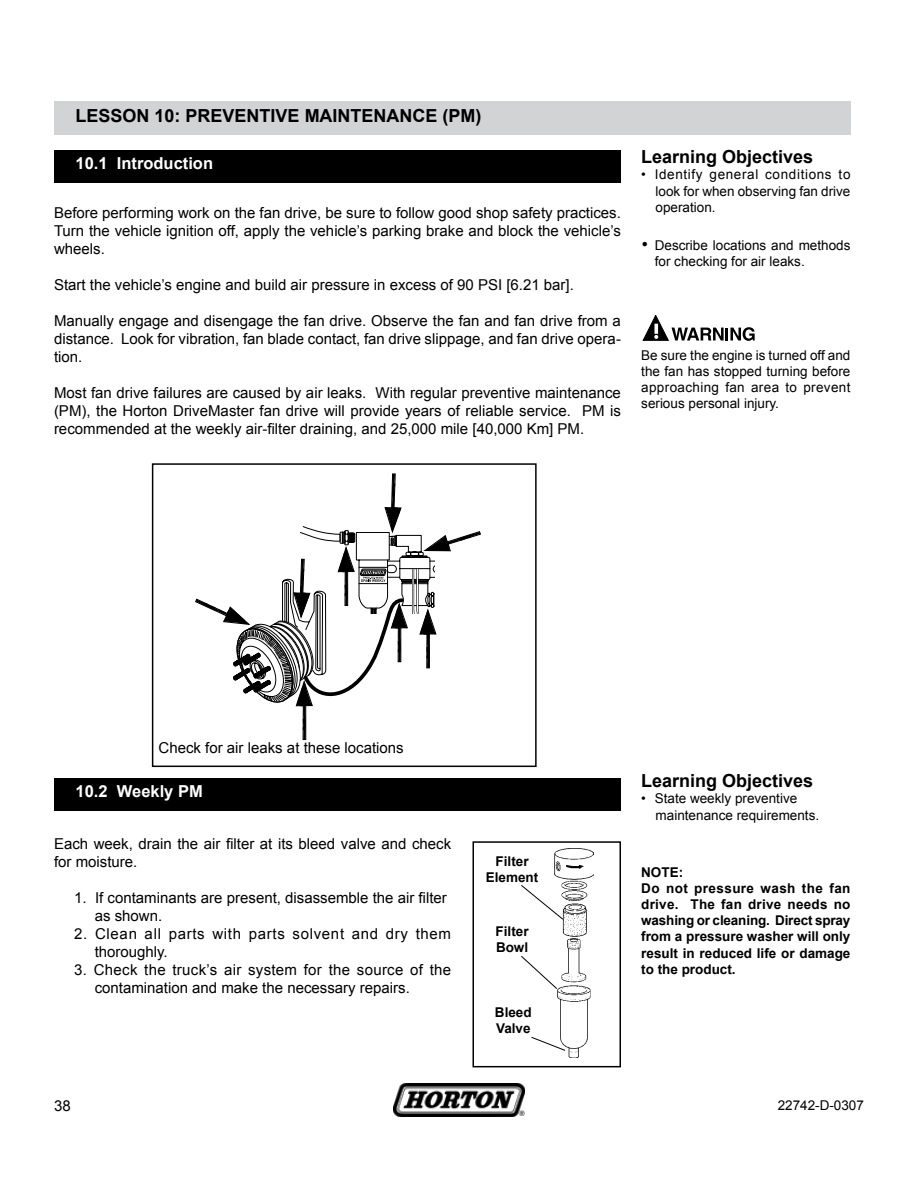
<style>
.page{position:relative;width:918px;height:1188px;background:#fff}
.page>*{position:absolute;margin:0;border:0;box-sizing:border-box;transform-origin:0 0}
.t1{font:700 18px "Arial";color:#000}
.t2{font:700 16.5px "Arial";color:#fff}
.t3{font:15px/18px "Arial";color:#000;text-align:justify}
.t4{font:15px/18px "Arial";letter-spacing:.045em;color:#000}
.t5{font:13.5px/16.2px "Arial";color:#000;text-align:justify}
.t6{font:700 13.5px/16.2px "Arial";color:#000}
.s1{font-family:"Times New Roman";font-style:italic;font-size:18px}
</style>
<div class="page">
<img style="left:393px;top:1084px;width:131px;height:33px">
<div style="left:54px;top:101px;width:796px;height:34px;background:#d1d3d4"></div>
<div style="left:472px;top:841px;width:149px;height:226px;border:2px solid #000"></div>
<svg style="left:521px;top:885px;width:33px;height:28px"></svg>
<svg style="left:521px;top:956px;width:33px;height:31px"></svg>
<svg style="left:531px;top:1037px;width:23px;height:10px"></svg>
<div style="left:54px;top:150px;width:567px;height:33px;background:#000"></div>
<div style="left:54px;top:778px;width:567px;height:33px;background:#000"></div>
<svg style="left:643px;top:315px;width:112px;height:26px"></svg>
<div style="left:152px;top:463px;width:385px;height:304px;border:2px solid #000"></div>
<svg style="left:195px;top:473px;width:286px;height:267px"></svg>
<img style="left:554px;top:848px;width:40px;height:209px">
<p class="t1" style="left:76px;top:104px;width:408px">lesson 10: preventive maintenance (PM)</p>
<p class="t2" style="left:76px;top:152px;width:139px">10.1 Introduction</p>
<p class="t3" style="left:54px;top:204px;width:568px">Before performing work on the fan drive, be sure to follow good shop safety practices.<br>Turn the vehicle ignition off, apply the vehicle’s parking brake and block the vehicle’s wheels.</p>
<p class="t3" style="left:54px;top:276px;width:521px">Start the vehicle’s engine and build air pressure in excess of 90 PSI [6.21 bar].</p>
<p class="t3" style="left:54px;top:312px;width:568px">Manually engage and disengage the fan drive. Observe the fan and fan drive from a distance. Look for vibration, fan blade contact, fan drive slippage, and fan drive opera&shy;tion.</p>
<p class="t3" style="left:54px;top:384px;width:568px">Most fan drive failures are caused by air leaks. With regular preventive maintenance (PM), the Horton DriveMaster fan drive will provide years of reliable service. PM is recommended at the weekly air-filter draining, and 25,000 mile [40,000 Km] PM.</p>
<p class="t1" style="left:641px;top:145px;width:174px">Learning Objectives</p>
<p class="t5" style="left:656px;top:167px;width:196px;text-indent:-14px">• Identify general conditions to look for when observing fan drive operation.</p>
<p class="t5" style="left:655px;top:237px;width:197px;text-indent:-14px"><span class="s1">•</span> Describe locations and methods for checking for air leaks.</p>
<p class="t5" style="left:641px;top:347px;width:211px">Be sure the engine is turned off and the fan has stopped turning before approaching fan area to prevent serious personal injury.</p>
<p class="t3" style="left:159px;top:739px;width:247px">Check for air leaks at these locations</p>
<p class="t2" style="left:76px;top:780px;width:129px">10.2 Weekly PM</p>
<p class="t3" style="left:54px;top:835px;width:399px">Each week, drain the air filter at its bleed valve and check for moisture.</p>
<p class="t3" style="left:95px;top:889px;width:354px;text-indent:-20px">1. If contaminants are present, disassemble the air filter as shown.</p>
<p class="t4" style="left:95px;top:925px;width:358px;text-indent:-20px">2. Clean all parts with parts solvent and dry them thoroughly.</p>
<p class="t3" style="left:95px;top:961px;width:358px;text-indent:-20px">3. Check the truck’s air system for the source of the contamination and make the necessary repairs.</p>
<p class="t6" style="left:486px;top:854px;width:54px;text-align:center">Filter<br>Element</p>
<p class="t6" style="left:496px;top:923px;width:35px">Filter<br>Bowl</p>
<p class="t6" style="left:495px;top:1004px;width:38px">Bleed<br>Valve</p>
<p class="t1" style="left:641px;top:769px;width:174px">Learning Objectives</p>
<p class="t5" style="left:656px;top:791px;width:165px;text-indent:-14px">• State weekly preventive maintenance requirements.</p>
<p class="t6" style="left:641px;top:864px;width:10px">NOTE</p>
<p class="t6" style="left:641px;top:864px;width:211px;text-indent:38px">:<br>Do not pressure wash the fan drive. The fan drive needs no washing or cleaning. Direct spray from a pressure washer will only result in reduced life or damage to the product.</p>
<p class="t3" style="left:54px;top:1097px;width:18px">38</p>
<p class="t5" style="left:778px;top:1097px;width:88px">22742-D-0307</p>
</div>
